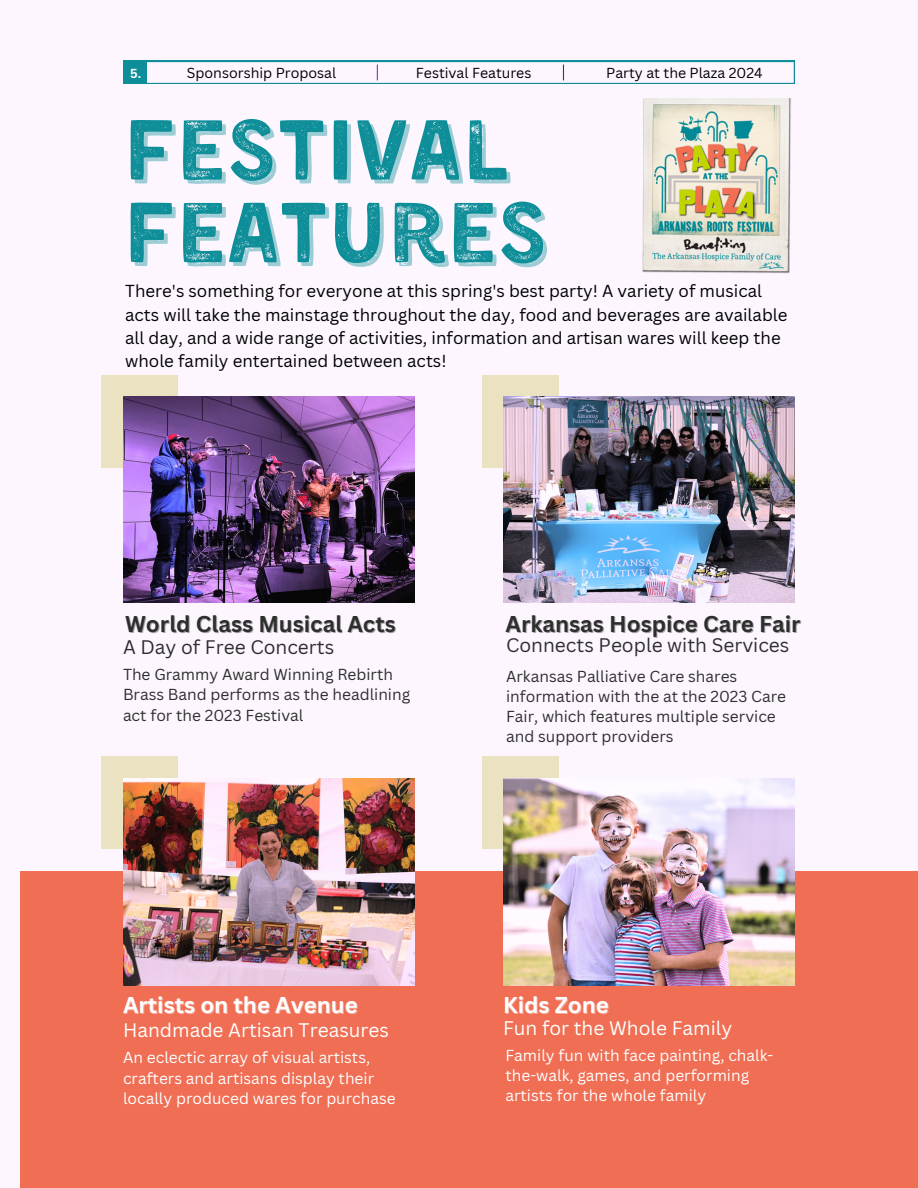
<style>
.page{position:relative;width:918px;height:1188px;background:#fdf6ff}
.page>*{position:absolute;margin:0;border:0;box-sizing:border-box;transform-origin:0 0}
.t1{font:87.6px "Kent 4 F Printed";color:#0d8e98}
.t2{font:700 22.35px "Canva Sans";color:#2e2e2e}
.t3{font:700 22.35px "Canva Sans";color:#fff}
.t4{font:19.05px "Canva Sans";color:#fff}
.t5{font:19.05px "Canva Sans";color:#2e2e2e}
.t6{font:16.95px/23.2px "Canva Sans";color:#000}
.t7{font:15.45px/20.1px "Canva Sans";color:#2e2e2e}
.t8{font:15.45px/20.1px "Canva Sans";color:#fff}
.t9{font:14.1px "Canva Sans";color:#000}
.t10{font:700 12.75px "Canva Sans";color:#fff}
</style>
<div class="page">
<div style="left:123px;top:61px;width:23px;height:23px;background:#0d8e98"></div>
<svg style="left:146px;top:61px;width:649px;height:22px"></svg>
<div style="left:21px;top:872px;width:897px;height:316px;background:#ef6e54"></div>
<div style="left:101px;top:375px;width:76px;height:92px;background:#ebe2c1"></div>
<img style="left:123px;top:397px;width:291px;height:205px">
<div style="left:482px;top:375px;width:76px;height:92px;background:#ebe2c1"></div>
<img style="left:503px;top:397px;width:291px;height:205px">
<div style="left:101px;top:757px;width:76px;height:92px;background:#ebe2c1"></div>
<img style="left:123px;top:778px;width:291px;height:207px">
<div style="left:482px;top:757px;width:76px;height:92px;background:#ebe2c1"></div>
<img style="left:503px;top:778px;width:291px;height:207px">
<img style="left:642px;top:99px;width:149px;height:175px">
<h4 class="t10" style="left:130px;top:64px;width:13px">5.</h4>
<p class="t9" style="left:187px;top:63px;width:151px">Sponsorship Proposal</p>
<p class="t9" style="left:416px;top:63px;width:117px">Festival Features</p>
<p class="t9" style="left:606px;top:63px;width:158px">Party at the Plaza 2024</p>
<h5 class="t1" style="left:123px;top:114px;width:387px">FESTIVAL</h5>
<p class="t1" style="left:123px;top:196px;width:427px">FEATURES</p>
<h1 class="t6" style="left:125px;top:279px;width:664px">There's something for everyone at this spring's best party! A variety of musical acts will take the mainstage throughout the day, food and beverages are available all day, and a wide range of activities, information and artisan wares will keep the whole family entertained between acts!</h1>
<h2 class="t2" style="left:125px;top:608px;width:272px">World Class Musical Acts</h2>
<h3 class="t2" style="left:506px;top:608px;width:297px">Arkansas Hospice Care Fair</h3>
<h4 class="t5" style="left:123px;top:634px;width:213px">A Day of Free Concerts</h4>
<h4 class="t5" style="left:506px;top:632px;width:285px">Connects People with Services</h4>
<h3 class="t7" style="left:123px;top:664px;width:289px">The Grammy Award Winning Rebirth<br>Brass Band performs as the headlining act for the 2023 Festival</h3>
<h3 class="t7" style="left:506px;top:666px;width:282px">Arkansas Palliative Care shares information with the at the 2023 Care<br>Fair, which features multiple service and support providers</h3>
<h4 class="t3" style="left:123px;top:989px;width:236px">Artists on the Avenue</h4>
<h2 class="t3" style="left:503px;top:989px;width:107px">Kids Zone</h2>
<h3 class="t4" style="left:123px;top:1017px;width:267px">Handmade Artisan Treasures</h3>
<h2 class="t4" style="left:503px;top:1015px;width:231px">Fun for the Whole Family</h2>
<h2 class="t8" style="left:123px;top:1047px;width:274px">An eclectic array of visual artists, crafters and artisans display their locally produced wares for purchase</h2>
<h4 class="t8" style="left:506px;top:1045px;width:269px">Family fun with face painting, chalk&shy;the-walk, games, and performing artists for the whole family</h4>
</div>
